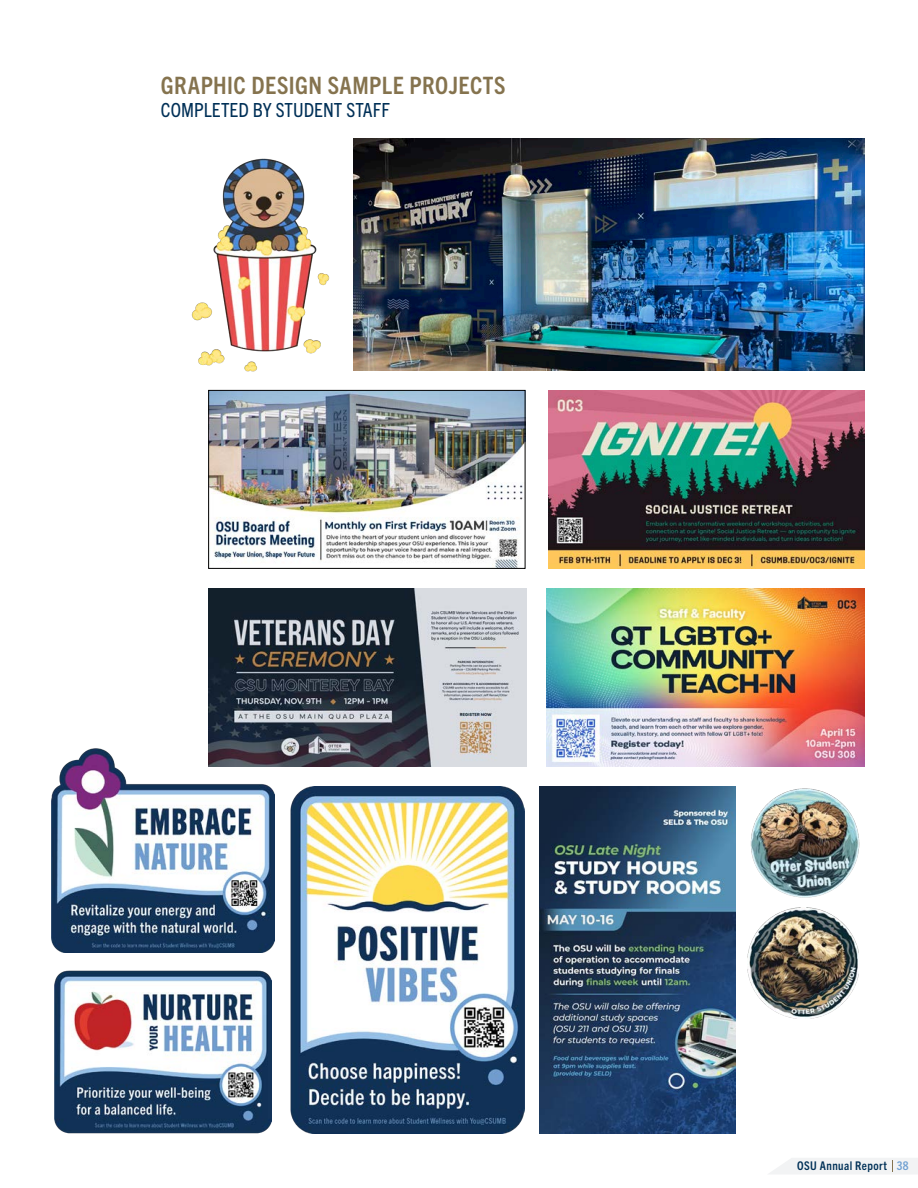
<style>
.page{position:relative;width:918px;height:1188px;background:#fff}
.page>*{position:absolute;margin:0;border:0;box-sizing:border-box;transform-origin:0 0}
.t1{font:700 condensed 24px "Trade Gothic Next LT Pro";letter-spacing:.02em;color:#85734e}
.t2{font:condensed 19.5px "Trade Gothic Next LT Pro";letter-spacing:.005em;color:#003057}
.t3{font:700 condensed 12px "Trade Gothic Next LT Pro";letter-spacing:.035em;color:#003057}
.s1{color:#71a1d2}
</style>
<div class="page">
<svg style="left:769px;top:1158px;width:149px;height:16px"></svg>
<img style="left:547px;top:588px;width:318px;height:179px">
<img style="left:290px;top:787px;width:235px;height:347px">
<img style="left:540px;top:787px;width:195px;height:347px">
<img style="left:209px;top:588px;width:317px;height:179px">
<img style="left:750px;top:788px;width:110px;height:110px">
<img style="left:548px;top:390px;width:317px;height:178px">
<img style="left:354px;top:138px;width:511px;height:233px">
<img style="left:191px;top:158px;width:139px;height:214px">
<img style="left:210px;top:392px;width:313px;height:175px">
<div style="left:208px;top:390px;width:317px;height:179px;border:1px solid #000"></div>
<img style="left:52px;top:747px;width:222px;height:205px">
<img style="left:748px;top:908px;width:111px;height:111px">
<img style="left:54px;top:970px;width:217px;height:164px">
<p class="t1" style="left:161px;top:68px;width:346px">GRAPHIC DESIGN SAMPLE PROJECTS</p>
<p class="t2" style="left:161px;top:97px;width:230px">COMPLETED BY STUDENT STAFF</p>
<p class="t3" style="left:797px;top:1158px;width:113px">OSU Annual Report <span class="s1">38</span></p>
</div>
